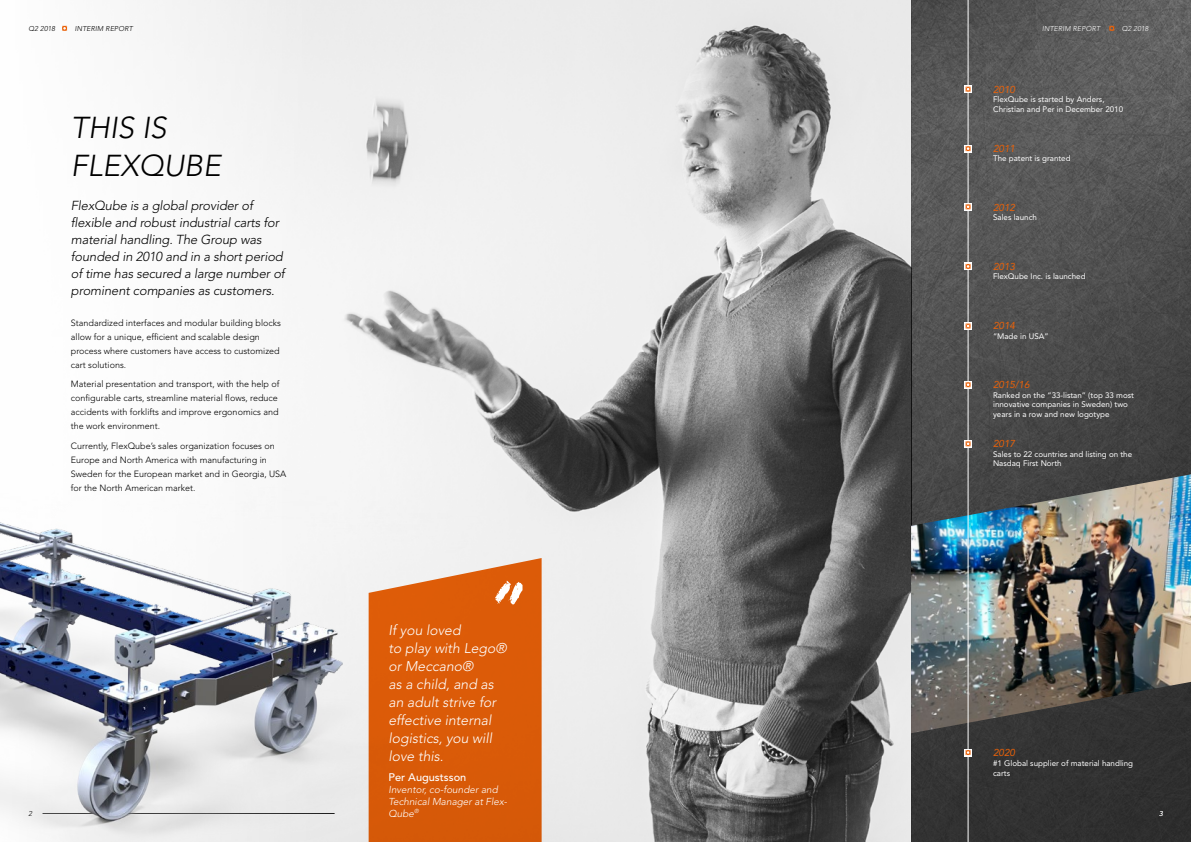
<style>
.page{position:relative;width:1191px;height:842px;background:#fff}
.page>*{position:absolute;margin:0;border:0;box-sizing:border-box;transform-origin:0 0}
.t1{font:70px "Chalkduster";color:#fff}
.t2{font:italic 300 30px/38px "Avenir LT Std";color:#000}
.t3{font:italic 300 14px/18px "Avenir LT Std";color:#fff}
.t4{font:italic 300 13px/17px "Avenir LT Std";letter-spacing:-.01em;color:#000}
.t5{font:500 11px "Avenir LT Std";color:#fff}
.t6{font:italic 300 10px/12px "Avenir LT Std";color:#fff}
.t7{font:italic 10px "Avenir LT Std";letter-spacing:-.01em;color:#eb6209}
.t8{font:300 9px/14px "Avenir LT Std";color:#000}
.t9{font:8px/9.6px "Avenir LT Std";color:#fff}
.t10{font:italic 300 7px "Avenir LT Std";letter-spacing:.02em;color:#000}
.t11{font:italic 300 7px "Avenir LT Std";letter-spacing:.02em;color:#fff}
</style>
<div class="page">
<img style="left:62px;top:0;width:849px;height:842px">
<img style="left:0;top:426px;width:477px;height:416px">
<div style="left:369px;top:558px;width:172px;height:284px;background:#db5b08"></div>
<svg style="left:911px;top:0;width:280px;height:842px;background:#4c4c4c"></svg>
<img style="left:911px;top:474px;width:280px;height:259px">
<hr style="left:967px;top:0;width:1px;height:842px;background:#fff">
<svg style="left:964px;top:86px;width:7px;height:7px"></svg>
<svg style="left:964px;top:145px;width:7px;height:7px"></svg>
<svg style="left:964px;top:203px;width:7px;height:7px"></svg>
<svg style="left:964px;top:263px;width:7px;height:7px"></svg>
<svg style="left:964px;top:322px;width:7px;height:8px"></svg>
<svg style="left:964px;top:381px;width:7px;height:7px"></svg>
<svg style="left:964px;top:440px;width:7px;height:7px"></svg>
<svg style="left:964px;top:749px;width:7px;height:7px"></svg>
<svg style="left:965px;top:87px;width:5px;height:5px"></svg>
<svg style="left:965px;top:146px;width:5px;height:5px"></svg>
<svg style="left:965px;top:204px;width:5px;height:5px"></svg>
<svg style="left:965px;top:264px;width:5px;height:5px"></svg>
<svg style="left:965px;top:324px;width:5px;height:5px"></svg>
<svg style="left:965px;top:382px;width:5px;height:5px"></svg>
<svg style="left:965px;top:441px;width:5px;height:5px"></svg>
<svg style="left:965px;top:750px;width:5px;height:5px"></svg>
<svg style="left:62px;top:26px;width:5px;height:5px"></svg>
<svg style="left:1109px;top:26px;width:5px;height:5px"></svg>
<p class="t10" style="left:28px;top:24px;width:28px">Q2 2018</p>
<p class="t10" style="left:75px;top:24px;width:59px">INTERIM REPORT</p>
<h2 class="t2" style="left:71px;top:109px;width:152px">THIS IS<br>FLEXQUBE</h2>
<h3 class="t4" style="left:71px;top:197px;width:215px">FlexQube is a global provider of flexible and robust industrial carts for material handling. The Group was founded in 2010 and in a short period of time has secured a large number of prominent companies as customers.</h3>
<p class="t8" style="left:71px;top:315px;width:212px">Standardized interfaces and modular building blocks allow for a unique, efficient and scalable design process where customers have access to customized cart solutions.</p>
<p class="t8" style="left:71px;top:377px;width:210px">Material presentation and transport, with the help of configurable carts, streamline material flows, reduce accidents with forklifts and improve ergonomics and the work environment.</p>
<p class="t8" style="left:71px;top:439px;width:217px">Currently, FlexQube’s sales organization focuses on Europe and North America with manufacturing in Sweden for the European market and in Georgia, USA for the North American market.</p>
<p class="t10" style="left:28px;top:809px;width:5px">2</p>
<h1 class="t1" style="left:490px;top:572px;width:37px">”</h1>
<h3 class="t3" style="left:388px;top:621px;width:120px">If you loved<br>to play with Lego® or Meccano®<br>as a child, and as an adult strive for effective internal logistics, you will love this.</h3>
<p class="t5" style="left:388px;top:771px;width:79px">Per Augustsson</p>
<p class="t6" style="left:388px;top:783px;width:120px">Inventor, co-founder and<br>Technical Manager at Flex-<br>Qube<sup>®</sup></p>
<p class="t11" style="left:1042px;top:24px;width:59px">INTERIM REPORT</p>
<p class="t11" style="left:1121px;top:24px;width:28px">Q2 2018</p>
<p class="t7" style="left:993px;top:83px;width:23px">2010</p>
<p class="t9" style="left:993px;top:95px;width:131px">FlexQube is started by Anders,<br>Christian and Per in December 2010</p>
<p class="t7" style="left:993px;top:142px;width:23px">2011</p>
<p class="t9" style="left:993px;top:154px;width:79px">The patent is granted</p>
<p class="t7" style="left:993px;top:201px;width:23px">2012</p>
<p class="t9" style="left:993px;top:213px;width:45px">Sales launch</p>
<p class="t7" style="left:993px;top:261px;width:23px">2013</p>
<p class="t9" style="left:993px;top:272px;width:94px">FlexQube Inc. is launched</p>
<p class="t7" style="left:993px;top:320px;width:23px">2014</p>
<p class="t9" style="left:993px;top:331px;width:57px">“Made in USA”</p>
<p class="t7" style="left:993px;top:379px;width:38px">2015/16</p>
<p class="t9" style="left:993px;top:390px;width:142px">Ranked on the “33-listan” (top 33 most innovative companies in Sweden) two years in a row and new logotype</p>
<p class="t7" style="left:993px;top:438px;width:23px">2017</p>
<p class="t9" style="left:993px;top:449px;width:141px">Sales to 22 countries and listing on the<br>Nasdaq First North</p>
<p class="t7" style="left:993px;top:747px;width:23px">2020</p>
<p class="t9" style="left:993px;top:758px;width:142px">#1 Global supplier of material handling carts</p>
<p class="t11" style="left:1159px;top:809px;width:5px">3</p>
</div>
